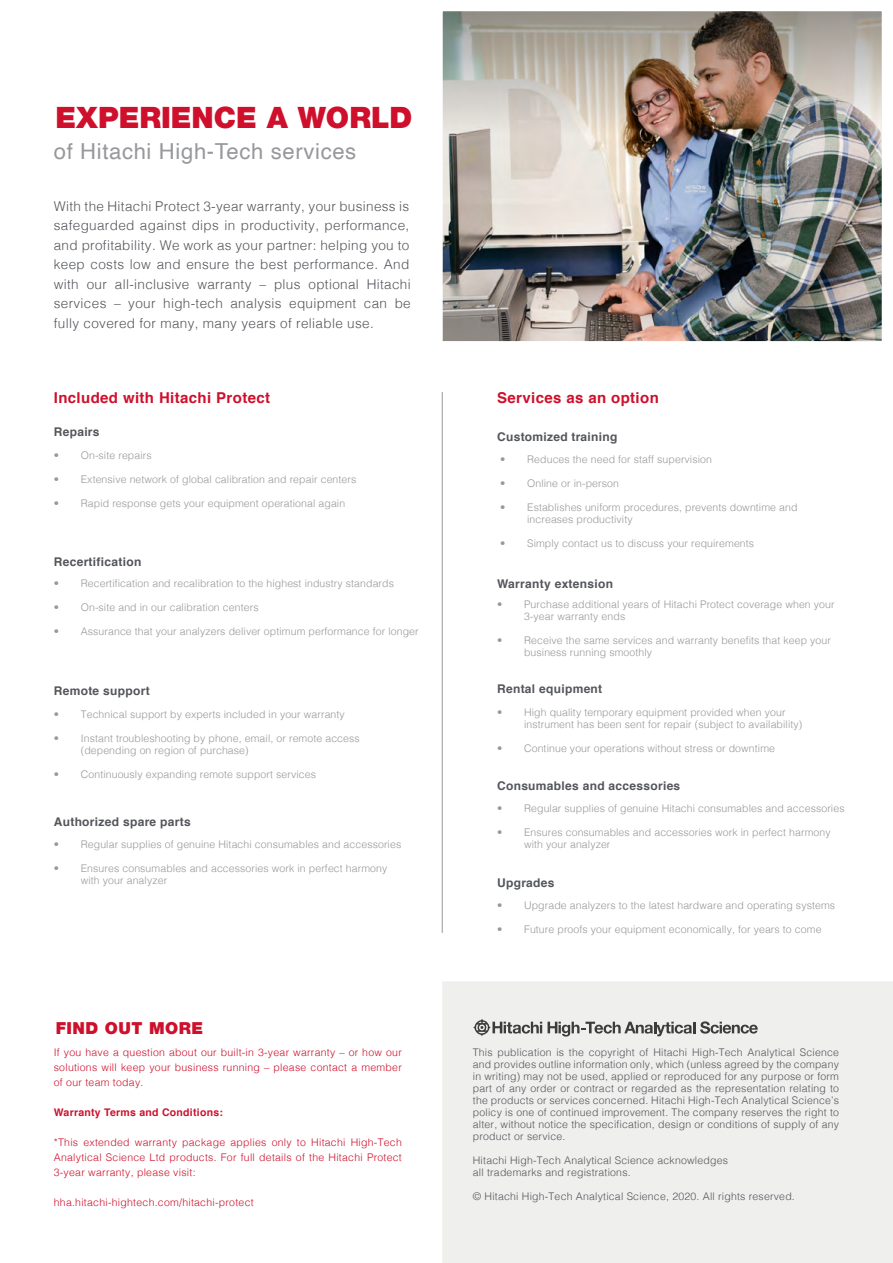
<style>
.page{position:relative;width:893px;height:1263px;background:#fff}
.page>*{position:absolute;margin:0;border:0;box-sizing:border-box;transform-origin:0 0}
.t1{font:900 29.4px "Helvetica Neue";color:#ce102c}
.t2{font:22.05px "Helvetica";letter-spacing:.03em;color:#97989b}
.t3{font:900 16.5px "Helvetica Neue";letter-spacing:.03em;color:#ce102c}
.t4{font:700 15px "Helvetica";letter-spacing:.025em;color:#ce102c}
.t5{font:300 13.5px/19.5px "Helvetica";letter-spacing:.025em;color:#53555a;text-align:justify}
.t6{font:700 12px "Helvetica";letter-spacing:.025em;color:#53555a}
.t7{font:300 10.5px/12px "Helvetica";letter-spacing:.01em;color:#97989b}
.t8{font:300 10.5px/12px "Helvetica";letter-spacing:.02em;color:#53555a;text-align:justify}
.t9{font:300 10.5px/15px "Helvetica";letter-spacing:.025em;color:#ce102c;text-align:justify}
.t10{font:700 10.5px "Helvetica";letter-spacing:.025em;color:#ce102c}
</style>
<div class="page">
<img style="left:442px;top:11px;width:440px;height:331px">
<div style="left:442px;top:981px;width:451px;height:282px;background:#efefee"></div>
<svg style="left:473px;top:1018px;width:69px;height:18px"></svg>
<svg style="left:548px;top:1021px;width:210px;height:15px"></svg>
<hr style="left:442px;top:392px;width:1px;height:541px;background:#97989b">
<h1 class="t1" style="left:56px;top:100px;width:358px">EXPERIENCE A WORLD</h1>
<h2 class="t2" style="left:54px;top:134px;width:304px">of Hitachi High-Tech services</h2>
<p class="t5" style="left:54px;top:195px;width:359px">With the Hitachi Protect 3-year warranty, your business is safeguarded against dips in productivity, performance, and profitability. We work as your partner: helping you to keep costs low and ensure the best performance. And with our all-inclusive warranty – plus optional Hitachi services – your high-tech analysis equipment can be fully covered for many, many years of reliable use.</p>
<h3 class="t4" style="left:54px;top:386px;width:218px">Included with Hitachi Protect</h3>
<p class="t6" style="left:54px;top:422px;width:47px">Repairs</p>
<p class="t7" style="left:54px;top:448px;width:99px">• On-site repairs</p>
<p class="t7" style="left:54px;top:472px;width:304px">• Extensive network of global calibration and repair centers</p>
<p class="t7" style="left:54px;top:496px;width:293px">• Rapid response gets your equipment operational again</p>
<p class="t6" style="left:54px;top:552px;width:89px">Recertification</p>
<p class="t7" style="left:54px;top:577px;width:342px">• Recertification and recalibration to the highest industry standards</p>
<p class="t7" style="left:54px;top:601px;width:206px">• On-site and in our calibration centers</p>
<p class="t7" style="left:54px;top:625px;width:366px">• Assurance that your analyzers deliver optimum performance for longer</p>
<p class="t6" style="left:54px;top:681px;width:97px">Remote support</p>
<p class="t7" style="left:54px;top:707px;width:293px">• Technical support by experts included in your warranty</p>
<p class="t7" style="left:81px;top:731px;width:280px;text-indent:-27px">• Instant troubleshooting by phone, email, or remote access (depending on region of purchase)</p>
<p class="t7" style="left:54px;top:767px;width:264px">• Continuously expanding remote support services</p>
<p class="t6" style="left:54px;top:812px;width:138px">Authorized spare parts</p>
<p class="t7" style="left:54px;top:837px;width:349px">• Regular supplies of genuine Hitachi consumables and accessories</p>
<p class="t7" style="left:81px;top:861px;width:308px;text-indent:-27px">• Ensures consumables and accessories work in perfect harmony with your analyzer</p>
<h3 class="t3" style="left:56px;top:1018px;width:149px">FIND OUT MORE</h3>
<p class="t9" style="left:54px;top:1044px;width:350px">If you have a question about our built-in 3-year warranty – or how our solutions will keep your business running – please contact a member of our team today.</p>
<p class="t10" style="left:54px;top:1103px;width:171px">Warranty Terms and Conditions:</p>
<p class="t9" style="left:54px;top:1134px;width:350px">*This extended warranty package applies only to Hitachi High-Tech Analytical Science Ltd products. For full details of the Hitachi Protect 3-year warranty, please visit:</p>
<p class="t9" style="left:54px;top:1194px;width:201px">hha.hitachi-hightech.com/hitachi-protect</p>
<h3 class="t4" style="left:497px;top:386px;width:163px">Services as an option</h3>
<p class="t6" style="left:497px;top:427px;width:122px">Customized training</p>
<p class="t7" style="left:500px;top:453px;width:213px">• Reduces the need for staff supervision</p>
<p class="t7" style="left:500px;top:477px;width:120px">• Online or in-person</p>
<p class="t7" style="left:527px;top:501px;width:272px;text-indent:-27px">• Establishes uniform procedures, prevents downtime and increases productivity</p>
<p class="t7" style="left:500px;top:537px;width:256px">• Simply contact us to discuss your requirements</p>
<p class="t6" style="left:497px;top:574px;width:118px">Warranty extension</p>
<p class="t7" style="left:524px;top:598px;width:312px;text-indent:-27px">• Purchase additional years of Hitachi Protect coverage when your<br>3-year warranty ends</p>
<p class="t7" style="left:524px;top:634px;width:308px;text-indent:-27px">• Receive the same services and warranty benefits that keep your business running smoothly</p>
<p class="t6" style="left:497px;top:679px;width:107px">Rental equipment</p>
<p class="t7" style="left:524px;top:705px;width:280px;text-indent:-27px">• High quality temporary equipment provided when your instrument has been sent for repair (subject to availability)</p>
<p class="t7" style="left:497px;top:741px;width:279px">• Continue your operations without stress or downtime</p>
<p class="t6" style="left:497px;top:776px;width:185px">Consumables and accessories</p>
<p class="t7" style="left:497px;top:802px;width:349px">• Regular supplies of genuine Hitachi consumables and accessories</p>
<p class="t7" style="left:524px;top:826px;width:308px;text-indent:-27px">• Ensures consumables and accessories work in perfect harmony with your analyzer</p>
<p class="t6" style="left:497px;top:873px;width:59px">Upgrades</p>
<p class="t7" style="left:497px;top:898px;width:339px">• Upgrade analyzers to the latest hardware and operating systems</p>
<p class="t7" style="left:497px;top:922px;width:326px">• Future proofs your equipment economically, for years to come</p>
<p class="t8" style="left:473px;top:1046px;width:368px">This publication is the copyright of Hitachi High-Tech Analytical Science and provides outline information only, which (unless agreed by the company in writing) may not be used, applied or reproduced for any purpose or form part of any order or contract or regarded as the representation relating to the products or services concerned. Hitachi High-Tech Analytical Science’s policy is one of continued improvement. The company reserves the right to alter, without notice the specification, design or conditions of supply of any product or service.</p>
<p class="t8" style="left:473px;top:1154px;width:257px">Hitachi High-Tech Analytical Science acknowledges all trademarks and registrations.</p>
<p class="t8" style="left:473px;top:1190px;width:323px">© Hitachi High-Tech Analytical Science, 2020. All rights reserved.</p>
</div>
